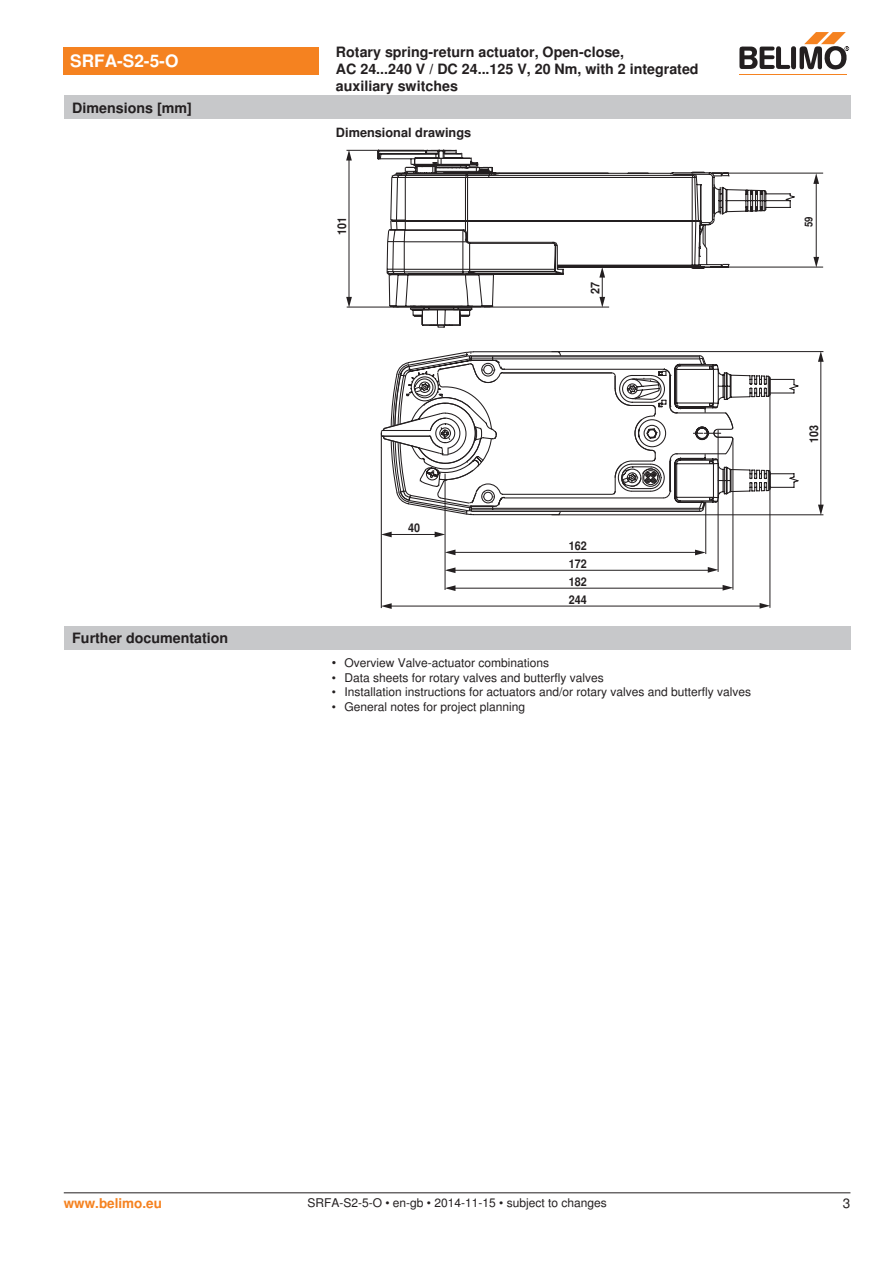
<style>
.page{position:relative;width:893px;height:1263px;background:#fff}
.page>*{position:absolute;margin:0;border:0;box-sizing:border-box;transform-origin:0 0}
.t1{font:700 17.25px "Nimbus Sans BEL";color:#fff}
.t2{font:700 14.25px/17.1px "Nimbus Sans BEL";color:#231f20}
.t3{font:700 13.5px "Nimbus Sans BEL";color:#f58220}
.Rechtsbündig_Footer{font:13.5px "Nimbus Sans BEL";color:#231f20}
.t4{font:700 12.75px "Nimbus Sans BEL";color:#231f20}
.Bulletpoints{font:12px "Nimbus Sans BEL";color:#231f20}
.Footer_EU_center{font:12px "Nimbus Sans BEL";color:#231f20}
.t5{font:700 12px/17.9px "Nimbus Sans BEL";color:#231f20;text-align:justify;scale:.9 1}
.t6{font:700 10.8px "Nimbus Sans BEL";color:#231f20;scale:.9 1}
.s1{font-size:12.75px}
</style>
<div class="page">
<svg style="left:377px;top:150px;width:353px;height:176px"></svg>
<svg style="left:386px;top:163px;width:343px;height:148px"></svg>
<hr style="left:347px;top:307px;width:262px;height:1px;background:#231f20">
<hr style="left:349px;top:154px;width:1px;height:148px;background:#231f20">
<svg style="left:346px;top:297px;width:6px;height:10px"></svg>
<hr style="left:346px;top:150px;width:78px;height:1px;background:#231f20">
<svg style="left:346px;top:150px;width:6px;height:11px"></svg>
<hr style="left:602px;top:272px;width:1px;height:30px;background:#231f20">
<svg style="left:599px;top:297px;width:6px;height:10px"></svg>
<svg style="left:599px;top:267px;width:6px;height:11px"></svg>
<svg style="left:713px;top:184px;width:82px;height:34px"></svg>
<hr style="left:724px;top:267px;width:99px;height:1px;background:#231f20">
<hr style="left:724px;top:173px;width:99px;height:1px;background:#231f20">
<hr style="left:816px;top:179px;width:1px;height:83px;background:#231f20">
<svg style="left:813px;top:257px;width:6px;height:11px"></svg>
<svg style="left:813px;top:173px;width:6px;height:11px"></svg>
<hr style="left:447px;top:552px;width:252px;height:1px;background:#231f20">
<hr style="left:718px;top:430px;width:1px;height:142px;background:#231f20">
<svg style="left:708px;top:567px;width:10px;height:6px"></svg>
<svg style="left:695px;top:550px;width:10px;height:5px"></svg>
<svg style="left:446px;top:549px;width:9px;height:6px"></svg>
<hr style="left:447px;top:570px;width:266px;height:1px;background:#231f20">
<svg style="left:446px;top:567px;width:9px;height:6px"></svg>
<hr style="left:733px;top:439px;width:1px;height:151px;background:#231f20">
<svg style="left:723px;top:585px;width:10px;height:6px"></svg>
<hr style="left:447px;top:588px;width:281px;height:1px;background:#231f20">
<svg style="left:446px;top:585px;width:9px;height:6px"></svg>
<svg style="left:760px;top:603px;width:10px;height:6px"></svg>
<hr style="left:387px;top:606px;width:378px;height:1px;background:#231f20">
<hr style="left:445px;top:474px;width:1px;height:116px;background:#231f20">
<hr style="left:387px;top:534px;width:52px;height:1px;background:#231f20">
<svg style="left:435px;top:532px;width:10px;height:5px"></svg>
<svg style="left:382px;top:532px;width:10px;height:5px"></svg>
<hr style="left:381px;top:433px;width:1px;height:175px;background:#231f20">
<svg style="left:381px;top:603px;width:11px;height:6px"></svg>
<hr style="left:551px;top:351px;width:272px;height:1px;background:#231f20">
<hr style="left:551px;top:514px;width:272px;height:1px;background:#231f20">
<hr style="left:821px;top:359px;width:1px;height:150px;background:#231f20">
<svg style="left:818px;top:505px;width:6px;height:10px"></svg>
<svg style="left:818px;top:351px;width:6px;height:11px"></svg>
<hr style="left:770px;top:394px;width:1px;height:214px;background:#231f20">
<hr style="left:705px;top:502px;width:1px;height:52px;background:#231f20">
<svg style="left:380px;top:351px;width:419px;height:165px"></svg>
<div style="left:64px;top:626px;width:786px;height:23px;background:#c7c8ca"></div>
<div style="left:64px;top:47px;width:255px;height:27px;background:#f58220"></div>
<hr style="left:739px;top:74px;width:107px;height:1px;background:#f58220">
<svg style="left:739px;top:32px;width:110px;height:38px"></svg>
<div style="left:64px;top:96px;width:786px;height:23px;background:#c7c8ca"></div>
<hr style="left:64px;top:1192px;width:786px;height:1px;background:#231f20">
<p class="t1" style="left:70px;top:51px;width:110px">SRFA-S2-5-O</p>
<p class="t2" style="left:336px;top:44px;width:364px">Rotary spring-return actuator, Open-close,<br>AC 24...240 V / DC 24...125 V, 20 Nm, with 2 integrated auxiliary switches</p>
<p class="t2" style="left:72px;top:100px;width:121px">Dimensions [mm]</p>
<p class="t2" style="left:72px;top:630px;width:157px">Further documentation</p>
<p class="t4" style="left:336px;top:125px;width:137px">Dimensional drawings</p>
<p class="t5" style="left:334px;top:235px;width:22px;rotate:-90deg">101</p>
<p class="t5" style="left:408px;top:519px;width:15px">40</p>
<p class="t5" style="left:587px;top:294px;width:15px;rotate:-90deg">27</p>
<p class="t5" style="left:569px;top:537px;width:22px">162<br>172<br>182<br>244</p>
<p class="Bulletpoints" style="left:332px;top:656px;width:219px"><span class="s1">•</span> Overview Valve-actuator combinations</p>
<p class="Bulletpoints" style="left:332px;top:670px;width:274px">• Data sheets for rotary valves and butterfly valves</p>
<p class="Bulletpoints" style="left:332px;top:685px;width:421px">• Installation instructions for actuators and/or rotary valves and butterfly valves</p>
<p class="Bulletpoints" style="left:332px;top:699px;width:195px">• General notes for project planning</p>
<p class="t6" style="left:802px;top:227px;width:13px;rotate:-90deg">59</p>
<p class="t5" style="left:805px;top:443px;width:22px;rotate:-90deg">103</p>
<p class="t3" style="left:64px;top:1195px;width:100px">www.belimo.eu</p>
<p class="Footer_EU_center" style="left:307px;top:1196px;width:301px">SRFA-S2-5-O • en-gb • 2014-11-15 • subject to changes</p>
<p class="Rechtsbündig_Footer" style="left:843px;top:1195px;width:9px">3</p>
</div>
